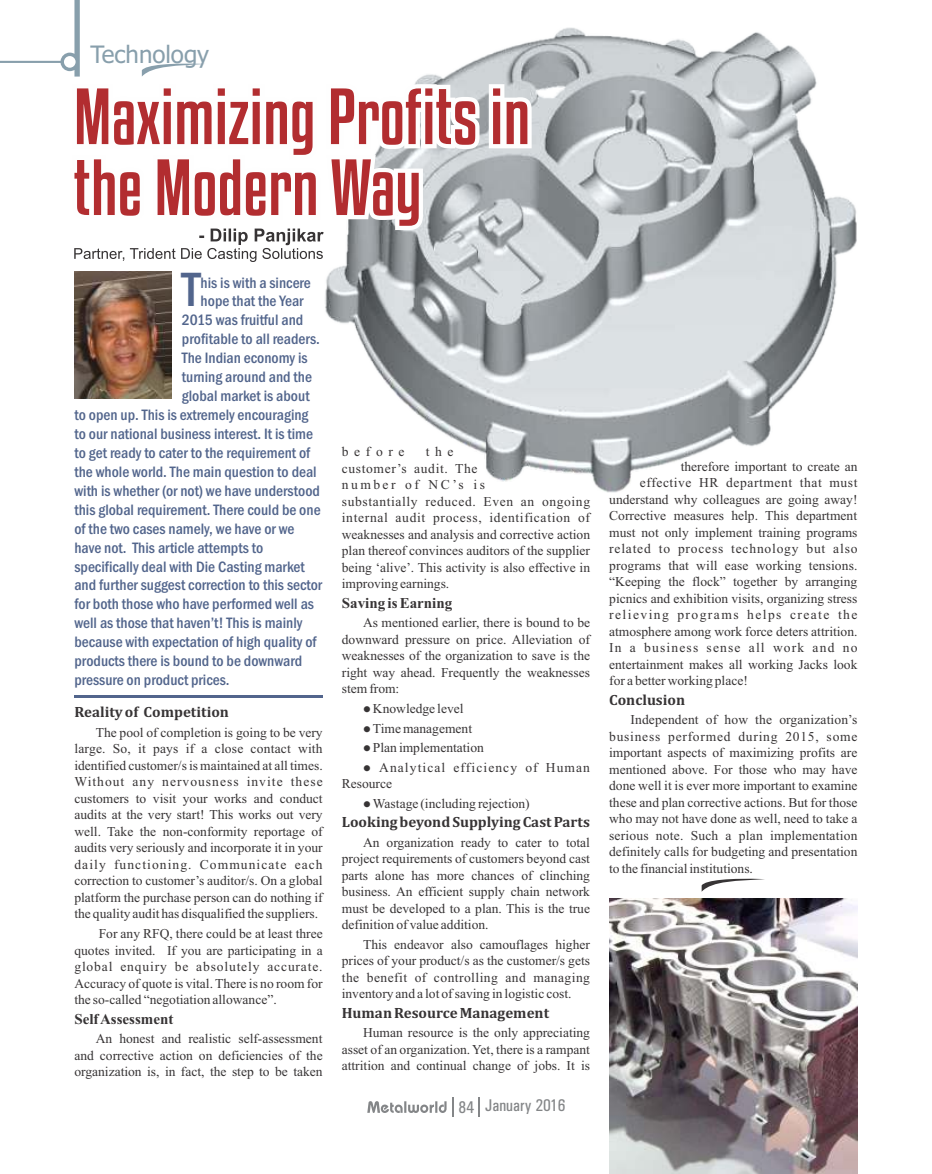
<style>
.page{position:relative;width:932px;height:1174px;background:#fff}
.page>*{position:absolute;margin:0;border:0;box-sizing:border-box;transform-origin:0 0}
.t1{font:70.35px/70.9px "Kenyan Coffee Rg";color:#b22d30}
.t2{font:500 condensed 49.8px "Franklin Gothic";color:#52658c}
.t3{font:24px "Tahoma";color:#889fac}
.t4{font:16.95px "Univers Condensed";color:#848688}
.t5{font:500 condensed 15.6px "Franklin Gothic";color:#52658c}
.t6{font:700 15px "Cambria";color:#373435}
.t7{font:700 15px "Times New Roman";color:#373435}
.t8{font:13.5px/16.5px "Times New Roman";color:#373435;text-align:justify}
.t9{font:13.5px/16.5px "Times New Roman";letter-spacing:.08em;color:#373435}
.t10{font:13.5px "Times New Roman";letter-spacing:.06em;color:#373435}
.t11{font:13.5px "Times New Roman";letter-spacing:.105em;color:#373435}
.t12{font:13.5px "Times New Roman";letter-spacing:.04em;color:#373435}
.t13{font:13.5px "Times New Roman";letter-spacing:.09em;color:#373435}
</style>
<div class="page">
<svg style="left:367px;top:1097px;width:86px;height:19px"></svg>
<svg style="left:478px;top:1097px;width:2px;height:19px"></svg>
<svg style="left:142px;top:63px;width:62px;height:14px"></svg>
<svg style="left:0;top:0;width:80px;height:77px"></svg>
<img style="left:323px;top:27px;width:534px;height:465px">
<svg style="left:323px;top:84px;width:208px;height:146px"></svg>
<img style="left:433px;top:394px;width:148px;height:80px">
<img style="left:609px;top:456px;width:52px;height:13px">
<svg style="left:701px;top:878px;width:63px;height:13px"></svg>
<img style="left:609px;top:898px;width:248px;height:276px">
<hr style="left:74px;top:695px;width:248px;height:2px;background:#52658c">
<svg style="left:74px;top:228px;width:249px;height:34px"></svg>
<img style="left:74px;top:272px;width:97px;height:126px">
<h3 class="t3" style="left:90px;top:45px;width:120px">Technology</h3>
<h1 class="t1" style="left:74px;top:88px;width:458px">Maximizing Profits in the Modern Way</h1>
<h2 class="t2" style="left:182px;top:271px;width:20px">T</h2>
<p class="t5" style="left:200px;top:276px;width:112px">his is with a sincere</p>
<p class="t5" style="left:200px;top:295px;width:104px">hope that the Year</p>
<p class="t5" style="left:182px;top:314px;width:123px">2015 was fruitful and</p>
<p class="t5" style="left:182px;top:333px;width:139px">profitable to all readers.</p>
<p class="t5" style="left:182px;top:352px;width:127px">The Indian economy is</p>
<p class="t5" style="left:182px;top:371px;width:131px">turning around and the</p>
<p class="t5" style="left:182px;top:390px;width:129px">global market is about</p>
<p class="t5" style="left:74px;top:409px;width:235px">to open up. This is extremely encouraging</p>
<p class="t5" style="left:74px;top:428px;width:240px">to our national business interest. It is time</p>
<p class="t5" style="left:74px;top:447px;width:237px">to get ready to cater to the requirement of</p>
<p class="t5" style="left:74px;top:466px;width:244px">the whole world. The main question to deal</p>
<p class="t5" style="left:74px;top:485px;width:247px">with is whether (or not) we have understood</p>
<p class="t5" style="left:74px;top:504px;width:247px">this global requirement. There could be one</p>
<p class="t5" style="left:74px;top:523px;width:221px">of the two cases namely, we have or we</p>
<p class="t5" style="left:74px;top:541px;width:190px">have not. This article attempts to</p>
<p class="t5" style="left:74px;top:560px;width:232px">specifically deal with Die Casting market</p>
<p class="t5" style="left:74px;top:579px;width:249px">and further suggest correction to this sector</p>
<p class="t5" style="left:74px;top:598px;width:241px">for both those who have performed well as</p>
<p class="t5" style="left:74px;top:617px;width:229px">well as those that haven’t! This is mainly</p>
<p class="t5" style="left:74px;top:636px;width:243px">because with expectation of high quality of</p>
<p class="t5" style="left:74px;top:655px;width:229px">products there is bound to be downward</p>
<p class="t5" style="left:74px;top:674px;width:156px">pressure on product prices.</p>
<p class="t6" style="left:74px;top:705px;width:156px">Reality of Competition</p>
<p class="t8" style="left:74px;top:725px;width:250px;text-indent:21px">The pool of completion is going to be very large. So, it pays if a close contact with identified customer/s is maintained at all times.<br>Without any nervousness invite these customers to visit your works and conduct audits at the very start! This works out very well. Take the non-conformity reportage of audits very seriously and incorporate it in your daily functioning. Communicate each correction to customer’s auditor/s. On a global platform the purchase person can do nothing if the quality audit has disqualified the suppliers.</p>
<p class="t8" style="left:74px;top:926px;width:250px;text-indent:24px">For any RFQ, there could be at least three quotes invited. If you are participating in a global enquiry be absolutely accurate.<br>Accuracy of quote is vital. There is no room for the so-called “negotiation allowance”.</p>
<p class="t7" style="left:74px;top:1013px;width:100px">Self Assessment</p>
<p class="t8" style="left:74px;top:1031px;width:250px;text-indent:21px">An honest and realistic self-assessment and corrective action on deficiencies of the organization is, in fact, the step to be taken</p>
<p class="t8" style="left:342px;top:445px;width:250px;text-align:left;text-indent:84px">the<br>customer’s audit. The<br>number of NC’s is<br>substantially reduced. Even an ongoing internal audit process, identification of weaknesses and analysis and corrective action plan thereof convinces auditors of the supplier being ‘alive’. This activity is also effective in improving earnings.</p>
<p class="t7" style="left:342px;top:598px;width:112px">Saving is Earning</p>
<p class="t8" style="left:342px;top:616px;width:250px;text-indent:21px">As mentioned earlier, there is bound to be downward pressure on price. Alleviation of weaknesses of the organization to save is the right way ahead. Frequently the weaknesses stem from:</p>
<p class="t8" style="left:363px;top:701px;width:102px">● Knowledge level</p>
<p class="t8" style="left:363px;top:721px;width:110px">● Time management</p>
<p class="t8" style="left:363px;top:740px;width:122px">● Plan implementation</p>
<p class="t9" style="left:342px;top:760px;width:250px;text-indent:21px">● Analytical efficiency of Human<br>Resource</p>
<p class="t8" style="left:363px;top:796px;width:168px">● Wastage (including rejection)</p>
<p class="t6" style="left:342px;top:815px;width:249px">Looking beyond Supplying Cast Parts</p>
<p class="t8" style="left:342px;top:835px;width:250px;text-indent:21px">An organization ready to cater to total project requirements of customers beyond cast parts alone has more chances of clinching business. An efficient supply chain network must be developed to a plan. This is the true definition of value addition.</p>
<p class="t8" style="left:342px;top:937px;width:250px;text-indent:21px">This endeavor also camouflages higher prices of your product/s as the customer/s gets the benefit of controlling and managing inventory and a lot of saving in logistic cost.</p>
<p class="t6" style="left:342px;top:1006px;width:209px">Human Resource Management</p>
<p class="t8" style="left:342px;top:1025px;width:250px;text-indent:21px">Human resource is the only appreciating asset of an organization. Yet, there is a rampant attrition and continual change of jobs. It is</p>
<p class="t8" style="left:342px;top:445px;width:64px">before</p>
<p class="t4" style="left:458px;top:1099px;width:108px">84 January 2016</p>
<p class="t8" style="left:680px;top:459px;width:178px">therefore important to create an</p>
<p class="t12" style="left:639px;top:478px;width:219px">effective HR department that must</p>
<p class="t8" style="left:609px;top:492px;width:250px">understand why colleagues are going away!</p>
<p class="t8" style="left:609px;top:509px;width:249px">Corrective measures help. This department</p>
<p class="t8" style="left:609px;top:525px;width:250px">must not only implement training programs</p>
<p class="t10" style="left:609px;top:544px;width:250px">related to process technology but also</p>
<p class="t8" style="left:609px;top:558px;width:250px">programs that will ease working tensions.</p>
<p class="t8" style="left:609px;top:575px;width:249px">“Keeping the flock” together by arranging</p>
<p class="t8" style="left:609px;top:591px;width:250px">picnics and exhibition visits, organizing stress</p>
<p class="t11" style="left:609px;top:610px;width:250px">relieving programs helps create the</p>
<p class="t8" style="left:609px;top:624px;width:250px">atmosphere among work force deters attrition.</p>
<p class="t13" style="left:609px;top:643px;width:250px">In a business sense all work and no</p>
<p class="t8" style="left:609px;top:657px;width:250px">entertainment makes all working Jacks look</p>
<p class="t8" style="left:609px;top:674px;width:140px">for a better working place!</p>
<p class="t6" style="left:609px;top:693px;width:77px">Conclusion</p>
<p class="t8" style="left:609px;top:713px;width:250px;text-indent:21px">Independent of how the organization’s business performed during 2015, some important aspects of maximizing profits are mentioned above. For those who may have done well it is ever more important to examine these and plan corrective actions. But for those who may not have done as well, need to take a serious note. Such a plan implementation definitely calls for budgeting and presentation to the financial institutions.</p>
</div>
